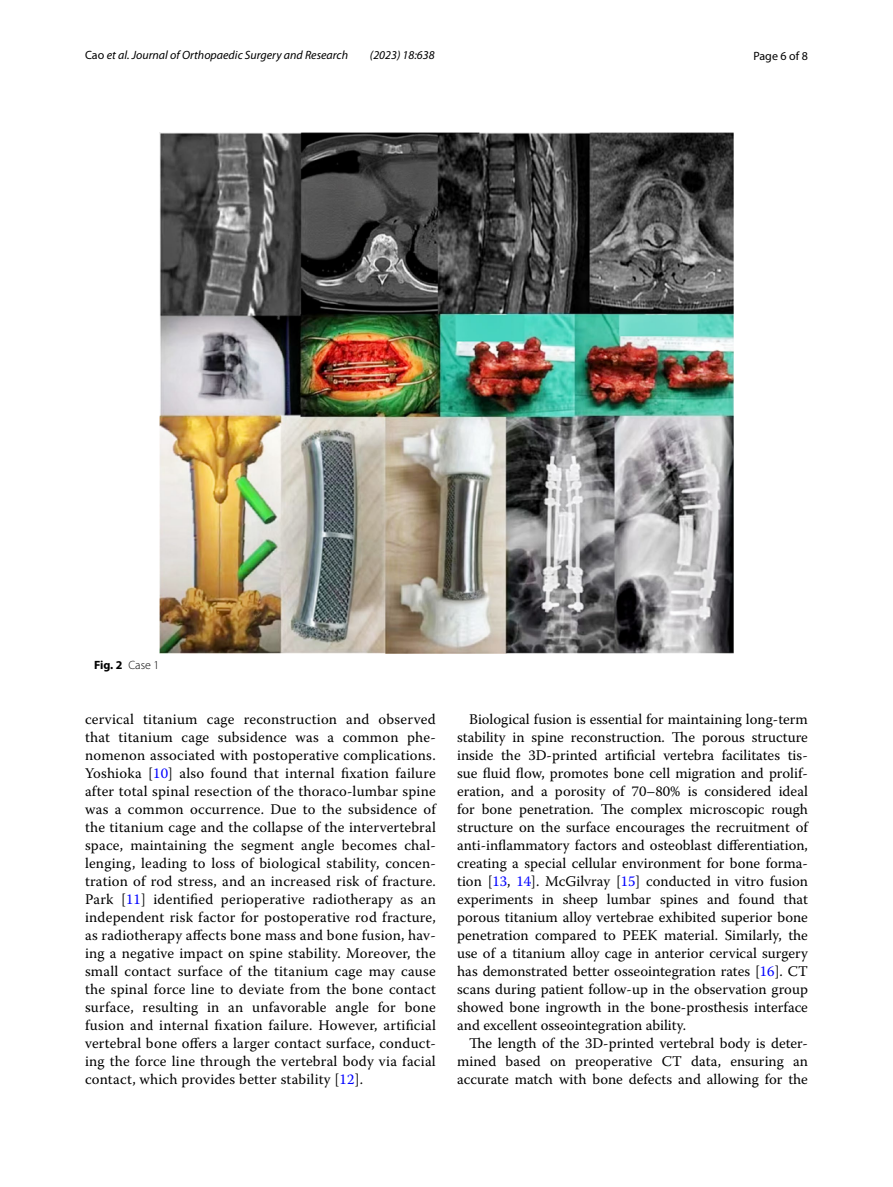
<style>
.page{position:relative;width:893px;height:1187px;background:#fff}
.page>*{position:absolute;margin:0;border:0;box-sizing:border-box;transform-origin:0 0}
.t1{font:14.7px/18px "Warnock Pro";color:#000;text-align:justify}
.t2{font:italic 12px "Myriad Pro";color:#000}
.t3{font:700 12px "Myriad Pro";color:#000}
.t4{font:12px "Myriad Pro";color:#000}
.s1{font-style:normal}
.s2{font-weight:300}
.s3{color:#00f}
</style>
<div class="page">
<img style="left:160px;top:133px;width:573px;height:520px">
<p class="t2" style="left:85px;top:48px;width:265px"><span class="s1">Cao</span> et al. Journal of Orthopaedic Surgery and Research</p>
<p class="t2" style="left:370px;top:48px;width:66px">(2023) 18:638</p>
<p class="t4" style="left:753px;top:48px;width:56px">Page 6 of 8</p>
<p class="t3" style="left:94px;top:656px;width:67px">Fig. 2 <span class="s2">Case 1</span></p>
<p class="t1" style="left:85px;top:710px;width:352px">cervical titanium cage reconstruction and observed that titanium cage subsidence was a common phe&shy;nomenon associated with postoperative complications.<br>Yoshioka [<span class="s3">10</span>] also found that internal fixation failure after total spinal resection of the thoraco-lumbar spine was a common occurrence. Due to the subsidence of the titanium cage and the collapse of the intervertebral space, maintaining the segment angle becomes chal&shy;lenging, leading to loss of biological stability, concen&shy;tration of rod stress, and an increased risk of fracture.<br>Park [<span class="s3">11</span>] identified perioperative radiotherapy as an independent risk factor for postoperative rod fracture, as radiotherapy affects bone mass and bone fusion, hav&shy;ing a negative impact on spine stability. Moreover, the small contact surface of the titanium cage may cause the spinal force line to deviate from the bone contact surface, resulting in an unfavorable angle for bone fusion and internal fixation failure. However, artificial vertebral bone offers a larger contact surface, conduct&shy;ing the force line through the vertebral body via facial contact, which provides better stability [<span class="s3">12</span>].</p>
<p class="t1" style="left:457px;top:710px;width:352px;text-indent:12px">Biological fusion is essential for maintaining long-term stability in spine reconstruction. The porous structure inside the 3D-printed artificial vertebra facilitates tis&shy;sue fluid flow, promotes bone cell migration and prolif&shy;eration, and a porosity of 70–80% is considered ideal for bone penetration. The complex microscopic rough structure on the surface encourages the recruitment of anti-inflammatory factors and osteoblast differentiation, creating a special cellular environment for bone forma&shy;tion [<span class="s3">13</span>, <span class="s3">14</span>]. McGilvray [<span class="s3">15</span>] conducted in vitro fusion experiments in sheep lumbar spines and found that porous titanium alloy vertebrae exhibited superior bone penetration compared to PEEK material. Similarly, the use of a titanium alloy cage in anterior cervical surgery has demonstrated better osseointegration rates [<span class="s3">16</span>]. CT scans during patient follow-up in the observation group showed bone ingrowth in the bone-prosthesis interface and excellent osseointegration ability.</p>
<p class="t1" style="left:457px;top:1034px;width:352px;text-indent:12px">The length of the 3D-printed vertebral body is deter&shy;mined based on preoperative CT data, ensuring an accurate match with bone defects and allowing for the</p>
</div>
